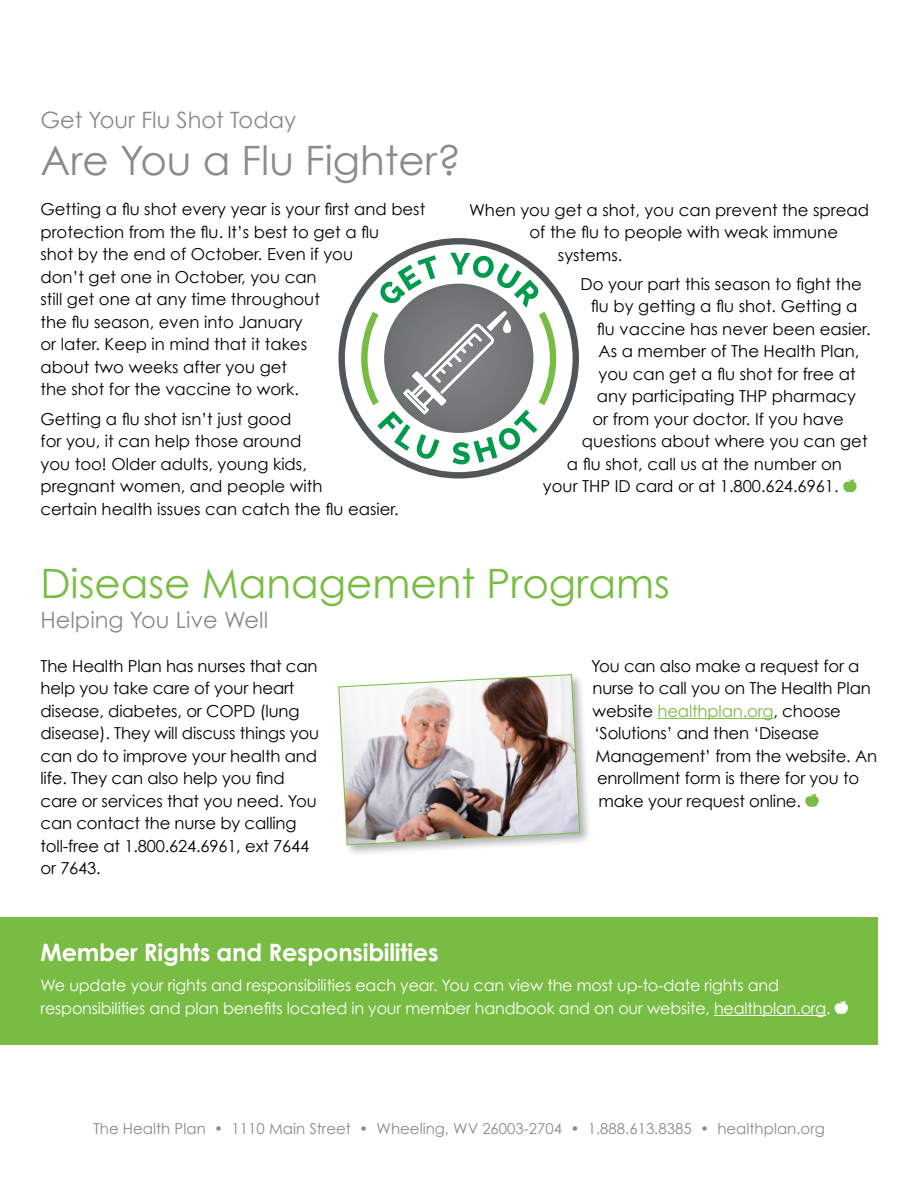
<style>
.page{position:relative;width:918px;height:1188px;background:#fff}
.page>*{position:absolute;margin:0;border:0;box-sizing:border-box;transform-origin:0 0}
.t1{font:40.5px "Century Gothic";color:#79bc43}
.t2{font:40.5px "Century Gothic";color:#8a8b8c}
.t3{font:700 24px "Century Gothic";letter-spacing:-.01em;color:#fff}
.t4{font:22.5px "Century Gothic";color:#888b8d}
.t5{font:16.5px/22.5px "Century Gothic";color:#000}
.t6{font:15.9px/22.5px "Century Gothic";letter-spacing:-.01em;color:#fff}
.t7{font:15px "Century Gothic";color:#888b8d}
.s1{color:#79bc43}
.s2{font-weight:700}
</style>
<div class="page">
<svg style="left:843px;top:479px;width:14px;height:13px"></svg>
<div style="left:336px;top:672px;width:256px;height:185px;background:#000;opacity:.3"></div>
<img style="left:338px;top:674px;width:243px;height:172px">
<hr style="left:657px;top:718px;width:117px;height:1px;background:#79bc43">
<svg style="left:805px;top:794px;width:14px;height:13px"></svg>
<div style="left:0;top:918px;width:878px;height:127px;background:#79bc43"></div>
<hr style="left:714px;top:1015px;width:112px;height:1px;background:#fff">
<svg style="left:834px;top:1001px;width:14px;height:13px"></svg>
<svg style="left:338px;top:238px;width:241px;height:241px"></svg>
<svg style="left:361px;top:253px;width:195px;height:211px"></svg>
<h3 class="t4" style="left:40px;top:106px;width:257px">Get Your Flu Shot Today</h3>
<h1 class="t2" style="left:40px;top:136px;width:422px">Are You a Flu Fighter?</h1>
<p class="t5" style="left:40px;top:198px;width:386px">Getting a flu shot every year is your first and best protection from the flu. It’s best to get a flu<br>shot by the end of October. Even if you<br>don’t get one in October, you can<br>still get one at any time throughout<br>the flu season, even into January<br>or later. Keep in mind that it takes<br>about two weeks after you get<br>the shot for the vaccine to work.</p>
<p class="t5" style="left:40px;top:407px;width:360px">Getting a flu shot isn’t just good<br>for you, it can help those around<br>you too! Older adults, young kids,<br>pregnant women, and people with<br>certain health issues can catch the flu easier.</p>
<p class="t5" style="left:469px;top:198px;width:401px">When you get a shot, you can prevent the spread</p>
<p class="t5" style="left:529px;top:221px;width:310px">of the flu to people with weak immune</p>
<p class="t5" style="left:558px;top:243px;width:66px">systems.</p>
<p class="t5" style="left:580px;top:272px;width:283px">Do your part this season to fight the</p>
<p class="t5" style="left:591px;top:295px;width:268px">flu by getting a flu shot. Getting a</p>
<p class="t5" style="left:597px;top:317px;width:275px">flu vaccine has never been easier.</p>
<p class="t5" style="left:598px;top:340px;width:262px">As a member of The Health Plan,</p>
<p class="t5" style="left:598px;top:362px;width:259px">you can get a flu shot for free at</p>
<p class="t5" style="left:597px;top:385px;width:261px">any participating THP pharmacy</p>
<p class="t5" style="left:592px;top:407px;width:253px">or from your doctor. If you have</p>
<p class="t5" style="left:582px;top:430px;width:287px">questions about where you can get</p>
<p class="t5" style="left:567px;top:452px;width:276px">a flu shot, call us at the number on</p>
<p class="t5" style="left:543px;top:475px;width:297px">your THP ID card or at 1.800.624.6961.</p>
<h1 class="t1" style="left:40px;top:558px;width:631px">Disease Management Programs</h1>
<h3 class="t4" style="left:40px;top:606px;width:229px">Helping You Live Well</h3>
<p class="t5" style="left:40px;top:654px;width:280px">The Health Plan has nurses that can help you take care of your heart disease, diabetes, or COPD (lung disease). They will discuss things you can do to improve your health and life. They can also help you find care or services that you need. You can contact the nurse by calling toll-free at 1.800.624.6961, ext 7644 or 7643.</p>
<p class="t5" style="left:591px;top:654px;width:270px">You can also make a request for a</p>
<p class="t5" style="left:593px;top:677px;width:280px">nurse to call you on The Health Plan</p>
<p class="t5" style="left:593px;top:699px;width:250px">website <span class="s1">healthplan.org</span>, choose</p>
<p class="t5" style="left:594px;top:722px;width:227px">‘Solutions’ and then ‘Disease</p>
<p class="t5" style="left:596px;top:744px;width:283px">Management’ from the website. An</p>
<p class="t5" style="left:597px;top:767px;width:264px">enrollment form is there for you to</p>
<p class="t5" style="left:599px;top:789px;width:204px">make your request online.</p>
<h2 class="t3" style="left:40px;top:938px;width:400px">Member Rights and Responsibilities</h2>
<p class="t6" style="left:40px;top:974px;width:792px">We update your rights and responsibilities each year. You can view the most up-to-date rights and responsibilities and plan benefits located in your member handbook and on our website, healthplan.org.</p>
<p class="t7" style="left:94px;top:1120px;width:733px">The Health Plan <span class="s2">•</span> 1110 Main Street • Wheeling, WV 26003-2704 • 1.888.613.8385 • healthplan.org</p>
</div>
